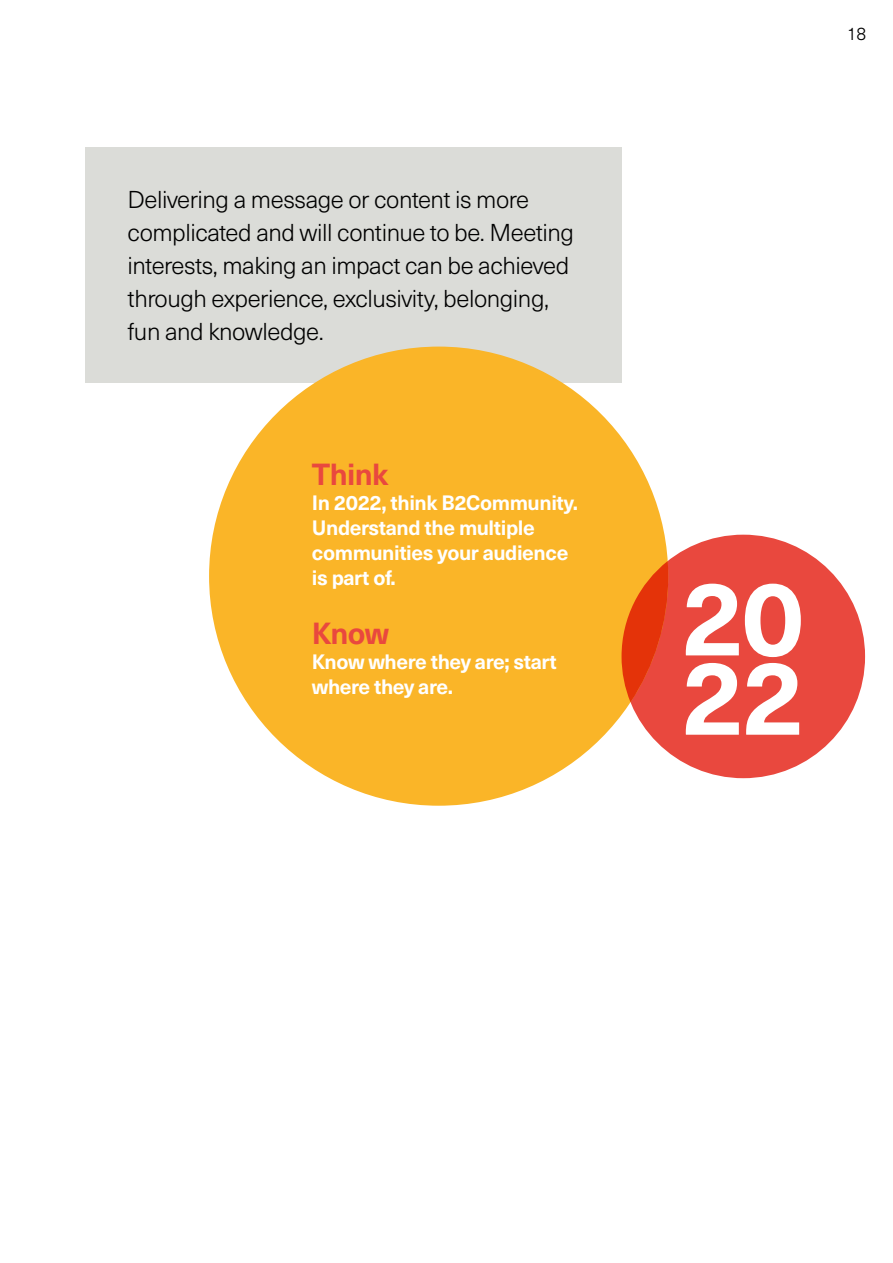
<style>
.page{position:relative;width:893px;height:1263px;background:#fff}
.page>*{position:absolute;margin:0;border:0;box-sizing:border-box;transform-origin:0 0}
.t1{font:700 30px "Neue Haas Unica W1 G";letter-spacing:-.02em;color:#e9483e}
.t2{font:300 24px/33px "Neue Haas Unica W1 G";letter-spacing:-.02em;color:#000}
.t3{font:700 20.4px/25px "Neue Haas Unica W1 G";letter-spacing:-.02em;color:#fff}
.t4{font:300 18px "Neue Haas Unica W1 G";color:#000}
</style>
<div class="page">
<div style="left:85px;top:147px;width:537px;height:236px;background:#dbdcd8"></div>
<div style="left:621px;top:535px;width:244px;height:243px;background:#e9483e;border-radius:50%"></div>
<div style="left:209px;top:347px;width:459px;height:459px;background:#fab528;border-radius:50%"></div>
<svg style="left:686px;top:584px;width:115px;height:73px"></svg>
<svg style="left:686px;top:663px;width:113px;height:72px"></svg>
<svg style="left:621px;top:561px;width:47px;height:141px"></svg>
<p class="t2" style="left:128px;top:182px;width:448px">Delivering a message or content is more complicated and will continue to be. Meeting interests, making an impact can be achieved through experience, exclusivity, belonging, fun and knowledge.</p>
<p class="t1" style="left:312px;top:451px;width:78px">Think</p>
<p class="t3" style="left:312px;top:489px;width:268px">In 2022, think B2Community.<br>Understand the multiple communities your audience is part of.</p>
<p class="t1" style="left:312px;top:611px;width:79px">Know</p>
<p class="t3" style="left:312px;top:648px;width:246px">Know where they are; start where they are.</p>
<p class="t4" style="left:847px;top:21px;width:21px">18</p>
</div>
